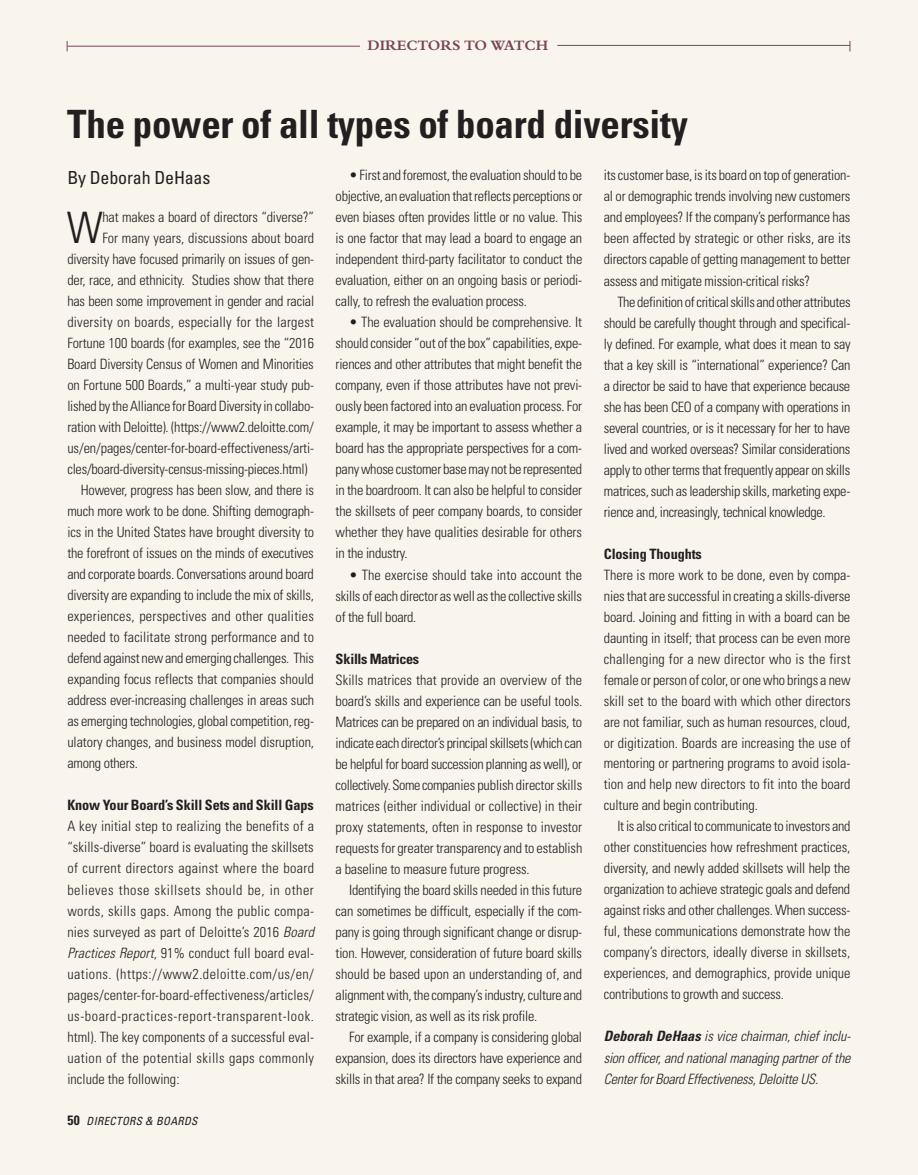
<style>
.page{position:relative;width:918px;height:1175px;background:#fff}
.page>*{position:absolute;margin:0;border:0;box-sizing:border-box;transform-origin:0 0}
.Box_Text_no_indent{font:300 condensed 43.35px "Univers";color:#231f20}
.Box_Head{font:700 condensed 39px "Univers";letter-spacing:-.005em;color:#231f20}
._04_Crosshead{font:condensed 18px "Univers";letter-spacing:-.01em;color:#231f20}
.New_Slugline{font:700 15px "Bembo";color:#7a4459}
.Box_Text{font:300 condensed 14.25px/21px "Univers";letter-spacing:-.015em;color:#231f20;text-align:justify}
.Box_Text_no_indent-2{font:300 condensed 14.25px/21px "Univers";letter-spacing:-.01em;color:#231f20;text-align:justify}
.Box_Text_no_indent-3{font:italic 300 condensed 14.25px/21px "Univers";letter-spacing:-.015em;color:#231f20;text-align:justify}
.Box_Crosshead{font:700 condensed 14.25px "Univers";letter-spacing:-.005em;color:#231f20}
.Box_Text_no_indent-4{font:300 condensed 14.25px "Univers";letter-spacing:.015em;color:#231f20}
.Box_Crosshead-2{font:700 condensed 14.25px "Univers";letter-spacing:-.025em;color:#231f20}
.t1{font:italic condensed 11.25px "Univers";letter-spacing:.025em;color:#231f20}
.s1{font-style:italic}
.s2{font-weight:700;font-style:normal;font-size:13.5px}
.s3{font-weight:700}
</style>
<div class="page">
<div style="left:0;top:0;width:918px;height:1174px;background:#f9f5ed"></div>
<hr style="left:67px;top:46px;width:293px;height:1px;background:#7a4459">
<hr style="left:557px;top:45px;width:293px;height:1px;background:#7a4459">
<p class="New_Slugline" style="left:367px;top:37px;width:182px">DIRECTORS TO WATCH</p>
<p class="Box_Head" style="left:67px;top:100px;width:622px">The power of all types of board diversity</p>
<p class="_04_Crosshead" style="left:67px;top:166px;width:145px">By Deborah DeHaas</p>
<p class="Box_Text_no_indent" style="left:67px;top:202px;width:38px">W</p>
<p class="Box_Text_no_indent-2" style="left:102px;top:206px;width:213px">hat makes a board of directors “diverse?”</p>
<p class="Box_Text_no_indent-2" style="left:102px;top:227px;width:213px">For many years, discussions about board</p>
<p class="Box_Text_no_indent-2" style="left:67px;top:249px;width:248px">diversity have focused primarily on issues of gen-</p>
<p class="Box_Text_no_indent-2" style="left:67px;top:270px;width:248px">der, race, and ethnicity. Studies show that there</p>
<p class="Box_Text_no_indent-2" style="left:67px;top:291px;width:248px">has been some improvement in gender and racial</p>
<p class="Box_Text_no_indent-4" style="left:67px;top:313px;width:248px">diversity on boards, especially for the largest</p>
<p class="Box_Text_no_indent-2" style="left:67px;top:333px;width:248px">Fortune 100 boards (for examples, see the “2016</p>
<p class="Box_Text_no_indent-2" style="left:67px;top:354px;width:248px">Board Diversity Census of Women and Minorities</p>
<p class="Box_Text_no_indent-2" style="left:67px;top:375px;width:248px">on Fortune 500 Boards,” a multi-year study pub-</p>
<p class="Box_Text_no_indent-2" style="left:67px;top:396px;width:248px">lished by the Alliance for Board Diversity in collabo-</p>
<p class="Box_Text_no_indent-2" style="left:67px;top:417px;width:248px">ration with Deloitte). (https://www2.deloitte.com/</p>
<p class="Box_Text_no_indent-2" style="left:67px;top:438px;width:248px">us/en/pages/center-for-board-effectiveness/arti-</p>
<p class="Box_Text_no_indent-2" style="left:67px;top:459px;width:242px">cles/board-diversity-census-missing-pieces.html)</p>
<p class="Box_Text" style="left:67px;top:480px;width:248px;text-indent:13px">However, progress has been slow, and there is much more work to be done. Shifting demograph&shy;ics in the United States have brought diversity to the forefront of issues on the minds of executives and corporate boards. Conversations around board diversity are expanding to include the mix of skills, experiences, perspectives and other qualities needed to facilitate strong performance and to defend against new and emerging challenges. This expanding focus reflects that companies should address ever-increasing challenges in areas such as emerging technologies, global competition, reg&shy;ulatory changes, and business model disruption, among others.</p>
<p class="Box_Crosshead" style="left:67px;top:796px;width:248px">Know Your Board’s Skill Sets and Skill Gaps</p>
<p class="Box_Text_no_indent-2" style="left:67px;top:816px;width:248px">A key initial step to realizing the benefits of a “skills-diverse” board is evaluating the skillsets of current directors against where the board believes those skillsets should be, in other words, skills gaps. Among the public compa&shy;nies surveyed as part of Deloitte’s 2016 <span class="s1">Board Practices Report</span>, 91% conduct full board eval&shy;uations. (https://www2.deloitte.com/us/en/ pages/center-for-board-effectiveness/articles/ us-board-practices-report-transparent-look. html). The key components of a successful eval&shy;uation of the potential skills gaps commonly include the following:</p>
<p class="t1" style="left:68px;top:1114px;width:132px"><span class="s2">50</span> DIRECTORS &amp; BOARDS</p>
<p class="Box_Text" style="left:336px;top:165px;width:248px;text-indent:13px">• First and foremost, the evaluation should to be objective, an evaluation that reflects perceptions or even biases often provides little or no value. This is one factor that may lead a board to engage an independent third-party facilitator to conduct the evaluation, either on an ongoing basis or periodi&shy;cally, to refresh the evaluation process.</p>
<p class="Box_Text" style="left:336px;top:312px;width:248px;text-indent:13px">• The evaluation should be comprehensive. It should consider “out of the box” capabilities, expe&shy;riences and other attributes that might benefit the company, even if those attributes have not previ&shy;ously been factored into an evaluation process. For example, it may be important to assess whether a board has the appropriate perspectives for a com&shy;pany whose customer base may not be represented in the boardroom. It can also be helpful to consider the skillsets of peer company boards, to consider whether they have qualities desirable for others in the industry.</p>
<p class="Box_Text" style="left:336px;top:564px;width:248px;text-indent:13px">• The exercise should take into account the skills of each director as well as the collective skills of the full board.</p>
<p class="Box_Crosshead-2" style="left:336px;top:649px;width:85px">Skills Matrices</p>
<p class="Box_Text_no_indent-2" style="left:336px;top:669px;width:248px">Skills matrices that provide an overview of the board’s skills and experience can be useful tools.<br>Matrices can be prepared on an individual basis, to indicate each director’s principal skillsets (which can be helpful for board succession planning as well), or collectively. Some companies publish director skills matrices (either individual or collective) in their proxy statements, often in response to investor requests for greater transparency and to establish a baseline to measure future progress.</p>
<p class="Box_Text" style="left:336px;top:879px;width:248px;text-indent:13px">Identifying the board skills needed in this future can sometimes be difficult, especially if the com&shy;pany is going through significant change or disrup&shy;tion. However, consideration of future board skills should be based upon an understanding of, and alignment with, the company’s industry, culture and strategic vision, as well as its risk profile.</p>
<p class="Box_Text" style="left:336px;top:1026px;width:248px;text-indent:13px">For example, if a company is considering global expansion, does its directors have experience and skills in that area? If the company seeks to expand</p>
<p class="Box_Text" style="left:604px;top:165px;width:248px">its customer base, is its board on top of generation&shy;al or demographic trends involving new customers and employees? If the company’s performance has been affected by strategic or other risks, are its directors capable of getting management to better assess and mitigate mission-critical risks?</p>
<p class="Box_Text" style="left:604px;top:291px;width:248px;text-indent:13px">The definition of critical skills and other attributes should be carefully thought through and specifical&shy;ly defined. For example, what does it mean to say that a key skill is “international” experience? Can a director be said to have that experience because she has been CEO of a company with operations in several countries, or is it necessary for her to have lived and worked overseas? Similar considerations apply to other terms that frequently appear on skills matrices, such as leadership skills, marketing expe&shy;rience and, increasingly, technical knowledge.</p>
<p class="Box_Crosshead" style="left:604px;top:545px;width:100px">Closing Thoughts</p>
<p class="Box_Text_no_indent-2" style="left:604px;top:564px;width:248px">There is more work to be done, even by compa&shy;nies that are successful in creating a skills-diverse board. Joining and fitting in with a board can be daunting in itself; that process can be even more challenging for a new director who is the first female or person of color, or one who brings a new skill set to the board with which other directors are not familiar, such as human resources, cloud, or digitization. Boards are increasing the use of mentoring or partnering programs to avoid isola&shy;tion and help new directors to fit into the board culture and begin contributing.</p>
<p class="Box_Text" style="left:604px;top:816px;width:248px;text-indent:13px">It is also critical to communicate to investors and other constituencies how refreshment practices, diversity, and newly added skillsets will help the organization to achieve strategic goals and defend against risks and other challenges. When success&shy;ful, these communications demonstrate how the company’s directors, ideally diverse in skillsets, experiences, and demographics, provide unique contributions to growth and success.</p>
<p class="Box_Text_no_indent-3" style="left:604px;top:1026px;width:248px"><span class="s3">Deborah DeHaas</span> is vice chairman, chief inclu&shy;sion officer, and national managing partner of the Center for Board Effectiveness, Deloitte US.</p>
</div>
